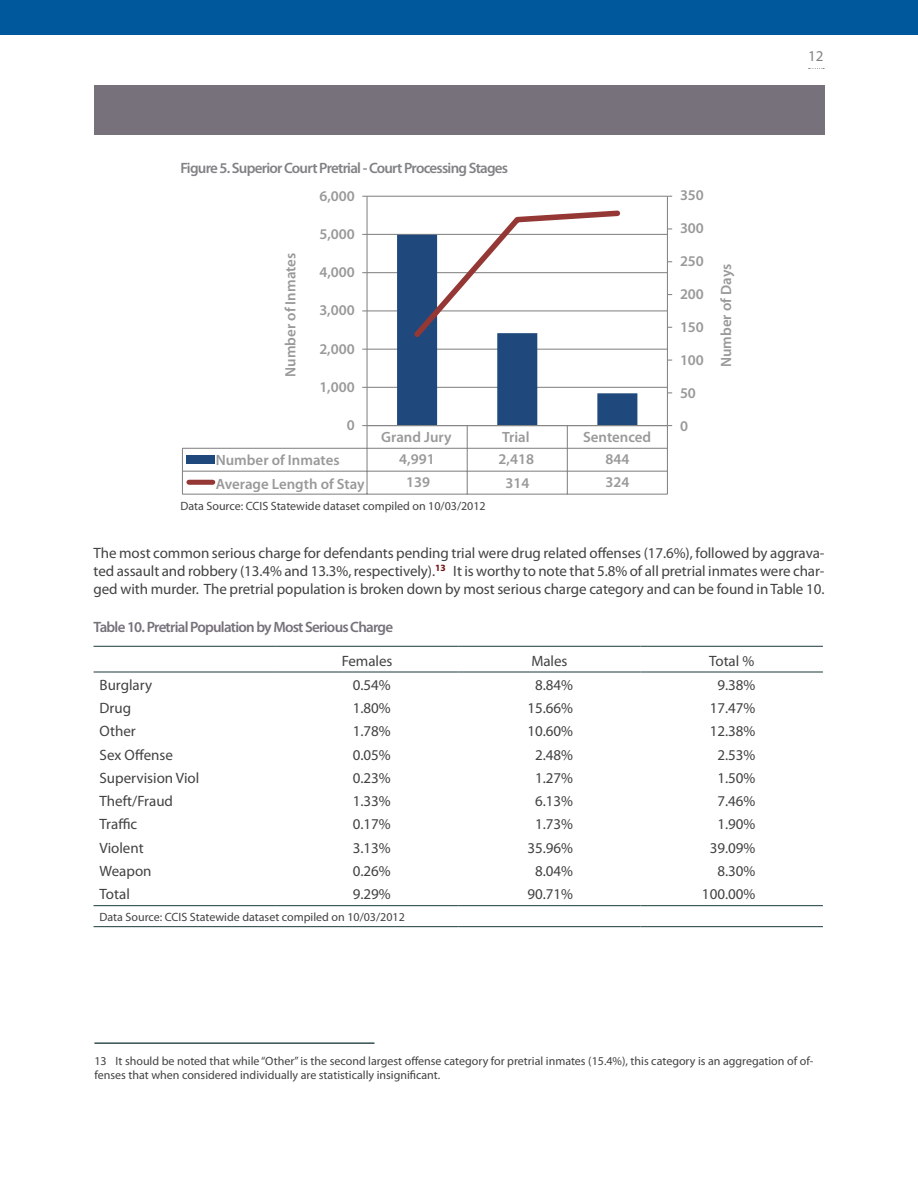
<style>
.page{position:relative;width:918px;height:1188px;background:#fff}
.page>*{position:absolute;margin:0;border:0;box-sizing:border-box;transform-origin:0 0}
.Body_Text{font:15px/18px "Myriad Pro";letter-spacing:-.005em;color:#424242;text-align:justify}
.Table_Content{font:15px "Myriad Pro";color:#424242}
.Table_Title{font:600 15px "Myriad Pro";letter-spacing:-.05em;color:#808285}
.Table_Title-2{font:600 15px "Myriad Pro";letter-spacing:-.05em;color:#77717b}
.t1{font:15px "Myriad Pro";color:#808285}
.t2{font:600 14.85px/22.8px "Myriad Pro";color:#999;text-align:center}
.Footnotes{font:12px/14.4px "Myriad Pro";color:#424242}
.Table_Foot_Notes{font:12px "Myriad Pro";color:#424242}
</style>
<div class="page">
<div style="left:94px;top:85px;width:730px;height:50px;background:#77717b"></div>
<div style="left:0;top:0;width:918px;height:35px;background:#00589c"></div>
<svg style="left:809px;top:68px;width:15px;height:1px"></svg>
<hr style="left:367px;top:387px;width:300px;height:1px;background:#868686">
<hr style="left:367px;top:349px;width:300px;height:1px;background:#868686">
<hr style="left:367px;top:310px;width:300px;height:1px;background:#868686">
<hr style="left:367px;top:272px;width:300px;height:1px;background:#868686">
<hr style="left:367px;top:234px;width:300px;height:1px;background:#868686">
<hr style="left:367px;top:196px;width:300px;height:1px;background:#868686">
<svg style="left:397px;top:235px;width:240px;height:190px"></svg>
<hr style="left:667px;top:196px;width:1px;height:230px;background:#868686">
<hr style="left:367px;top:196px;width:1px;height:230px;background:#868686">
<svg style="left:182px;top:425px;width:490px;height:70px"></svg>
<div style="left:189px;top:480px;width:24px;height:5px;background:#953735"></div>
<svg style="left:409px;top:210px;width:214px;height:132px"></svg>
<hr style="left:94px;top:646px;width:182px;height:1px;background:#354f50">
<hr style="left:276px;top:646px;width:182px;height:1px;background:#354f50">
<hr style="left:458px;top:646px;width:183px;height:1px;background:#354f50">
<hr style="left:641px;top:646px;width:182px;height:1px;background:#354f50">
<hr style="left:94px;top:671px;width:182px;height:2px;background:#354f50">
<hr style="left:276px;top:671px;width:182px;height:2px;background:#354f50">
<hr style="left:458px;top:671px;width:183px;height:2px;background:#354f50">
<hr style="left:641px;top:671px;width:182px;height:2px;background:#354f50">
<hr style="left:94px;top:905px;width:182px;height:1px;background:#354f50">
<hr style="left:276px;top:905px;width:182px;height:1px;background:#354f50">
<hr style="left:458px;top:905px;width:183px;height:1px;background:#354f50">
<hr style="left:641px;top:905px;width:182px;height:1px;background:#354f50">
<hr style="left:94px;top:926px;width:182px;height:1px;background:#354f50">
<hr style="left:276px;top:926px;width:182px;height:1px;background:#354f50">
<hr style="left:458px;top:926px;width:183px;height:1px;background:#354f50">
<hr style="left:641px;top:926px;width:182px;height:1px;background:#354f50">
<hr style="left:94px;top:1042px;width:280px;height:2px;background:#354f50">
<p class="Table_Title" style="left:180px;top:159px;width:329px">Figure 5. Superior Court Pretrial - Court Processing Stages</p>
<p class="t2" style="left:279px;top:377px;width:125px;rotate:-90deg">Number of Inmates</p>
<p class="t2" style="left:319px;top:184px;width:37px">6,000</p>
<p class="t2" style="left:319px;top:222px;width:37px">5,000</p>
<p class="t2" style="left:319px;top:261px;width:37px">4,000</p>
<p class="t2" style="left:319px;top:299px;width:37px">3,000</p>
<p class="t2" style="left:319px;top:337px;width:37px">2,000</p>
<p class="t2" style="left:319px;top:375px;width:37px">1,000</p>
<p class="t2" style="left:347px;top:413px;width:9px">0</p>
<p class="t2" style="left:216px;top:448px;width:125px">Number of Inmates</p>
<p class="t2" style="left:216px;top:472px;width:150px">Average Length of Stay</p>
<p class="t2" style="left:381px;top:425px;width:72px">Grand Jury</p>
<p class="t2" style="left:502px;top:425px;width:29px">Trial</p>
<p class="t2" style="left:583px;top:425px;width:70px">Sentenced</p>
<p class="t2" style="left:399px;top:448px;width:37px">4,991<br>139</p>
<p class="t2" style="left:499px;top:447px;width:37px;line-height:23.4px">2,418<br>314</p>
<p class="t2" style="left:605px;top:447px;width:25px">844</p>
<p class="t2" style="left:605px;top:470px;width:25px">324</p>
<p class="t2" style="left:680px;top:183px;width:25px">350</p>
<p class="t2" style="left:680px;top:216px;width:25px">300</p>
<p class="t2" style="left:680px;top:249px;width:25px">250</p>
<p class="t2" style="left:680px;top:282px;width:25px">200</p>
<p class="t2" style="left:680px;top:315px;width:25px">150</p>
<p class="t2" style="left:680px;top:348px;width:25px">100</p>
<p class="t2" style="left:680px;top:381px;width:17px">50</p>
<p class="t2" style="left:680px;top:414px;width:9px">0</p>
<p class="t2" style="left:714px;top:367px;width:105px;rotate:-90deg">Number of Days</p>
<p class="t1" style="left:808px;top:47px;width:17px">12</p>
<p class="Table_Foot_Notes" style="left:180px;top:498px;width:307px">Data Source: CCIS Statewide dataset compiled on 10/03/2012</p>
<p class="Body_Text" style="left:94px;top:544px;width:732px">The most common serious charge for defendants pending trial were drug related offenses (17.6%), followed by aggrava&shy;ted assault and robbery (13.4% and 13.3%, respectively).<sup>13</sup> It is worthy to note that 5.8% of all pretrial inmates were char&shy;ged with murder. The pretrial population is broken down by most serious charge category and can be found in Table 10.</p>
<p class="Table_Title-2" style="left:94px;top:618px;width:301px">Table 10. Pretrial Population by Most Serious Charge</p>
<p class="Body_Text" style="left:342px;top:652px;width:52px">Females</p>
<p class="Body_Text" style="left:531px;top:652px;width:38px">Males</p>
<p class="Body_Text" style="left:709px;top:652px;width:46px">Total %</p>
<p class="Table_Content" style="left:100px;top:676px;width:54px">Burglary</p>
<p class="Table_Content" style="left:353px;top:676px;width:40px">0.54%</p>
<p class="Table_Content" style="left:535px;top:676px;width:40px">8.84%</p>
<p class="Table_Content" style="left:717px;top:676px;width:40px">9.38%</p>
<p class="Table_Content" style="left:100px;top:699px;width:33px">Drug</p>
<p class="Table_Content" style="left:353px;top:699px;width:40px">1.80%</p>
<p class="Table_Content" style="left:527px;top:699px;width:47px">15.66%</p>
<p class="Table_Content" style="left:710px;top:699px;width:47px">17.47%</p>
<p class="Table_Content" style="left:100px;top:722px;width:38px">Other</p>
<p class="Table_Content" style="left:353px;top:722px;width:40px">1.78%</p>
<p class="Table_Content" style="left:527px;top:722px;width:47px">10.60%</p>
<p class="Table_Content" style="left:710px;top:722px;width:47px">12.38%</p>
<p class="Table_Content" style="left:100px;top:745px;width:75px">Sex Offense</p>
<p class="Table_Content" style="left:353px;top:745px;width:40px">0.05%</p>
<p class="Table_Content" style="left:535px;top:745px;width:40px">2.48%</p>
<p class="Table_Content" style="left:717px;top:745px;width:40px">2.53%</p>
<p class="Table_Content" style="left:100px;top:769px;width:101px">Supervision Viol</p>
<p class="Table_Content" style="left:353px;top:769px;width:40px">0.23%</p>
<p class="Table_Content" style="left:535px;top:769px;width:40px">1.27%</p>
<p class="Table_Content" style="left:717px;top:769px;width:40px">1.50%</p>
<p class="Table_Content" style="left:100px;top:792px;width:75px">Theft/Fraud</p>
<p class="Table_Content" style="left:353px;top:792px;width:40px">1.33%</p>
<p class="Table_Content" style="left:535px;top:792px;width:40px">6.13%</p>
<p class="Table_Content" style="left:717px;top:792px;width:40px">7.46%</p>
<p class="Table_Content" style="left:100px;top:815px;width:39px">Traffic</p>
<p class="Table_Content" style="left:353px;top:815px;width:40px">0.17%</p>
<p class="Table_Content" style="left:535px;top:815px;width:40px">1.73%</p>
<p class="Table_Content" style="left:717px;top:815px;width:40px">1.90%</p>
<p class="Table_Content" style="left:100px;top:838px;width:46px">Violent</p>
<p class="Table_Content" style="left:353px;top:838px;width:40px">3.13%</p>
<p class="Table_Content" style="left:527px;top:838px;width:47px">35.96%</p>
<p class="Table_Content" style="left:710px;top:838px;width:47px">39.09%</p>
<p class="Table_Content" style="left:100px;top:862px;width:54px">Weapon</p>
<p class="Table_Content" style="left:353px;top:862px;width:40px">0.26%</p>
<p class="Table_Content" style="left:535px;top:862px;width:40px">8.04%</p>
<p class="Table_Content" style="left:717px;top:862px;width:40px">8.30%</p>
<p class="Table_Content" style="left:100px;top:885px;width:32px">Total</p>
<p class="Table_Content" style="left:353px;top:885px;width:40px">9.29%</p>
<p class="Table_Content" style="left:527px;top:885px;width:47px">90.71%</p>
<p class="Table_Content" style="left:702px;top:885px;width:55px">100.00%</p>
<p class="Table_Foot_Notes" style="left:100px;top:909px;width:307px">Data Source: CCIS Statewide dataset compiled on 10/03/2012</p>
<p class="Footnotes" style="left:94px;top:1054px;width:721px">13 It should be noted that while “Other” is the second largest offense category for pretrial inmates (15.4%), this category is an aggregation of of&shy;fenses that when considered individually are statistically insignificant.</p>
</div>
